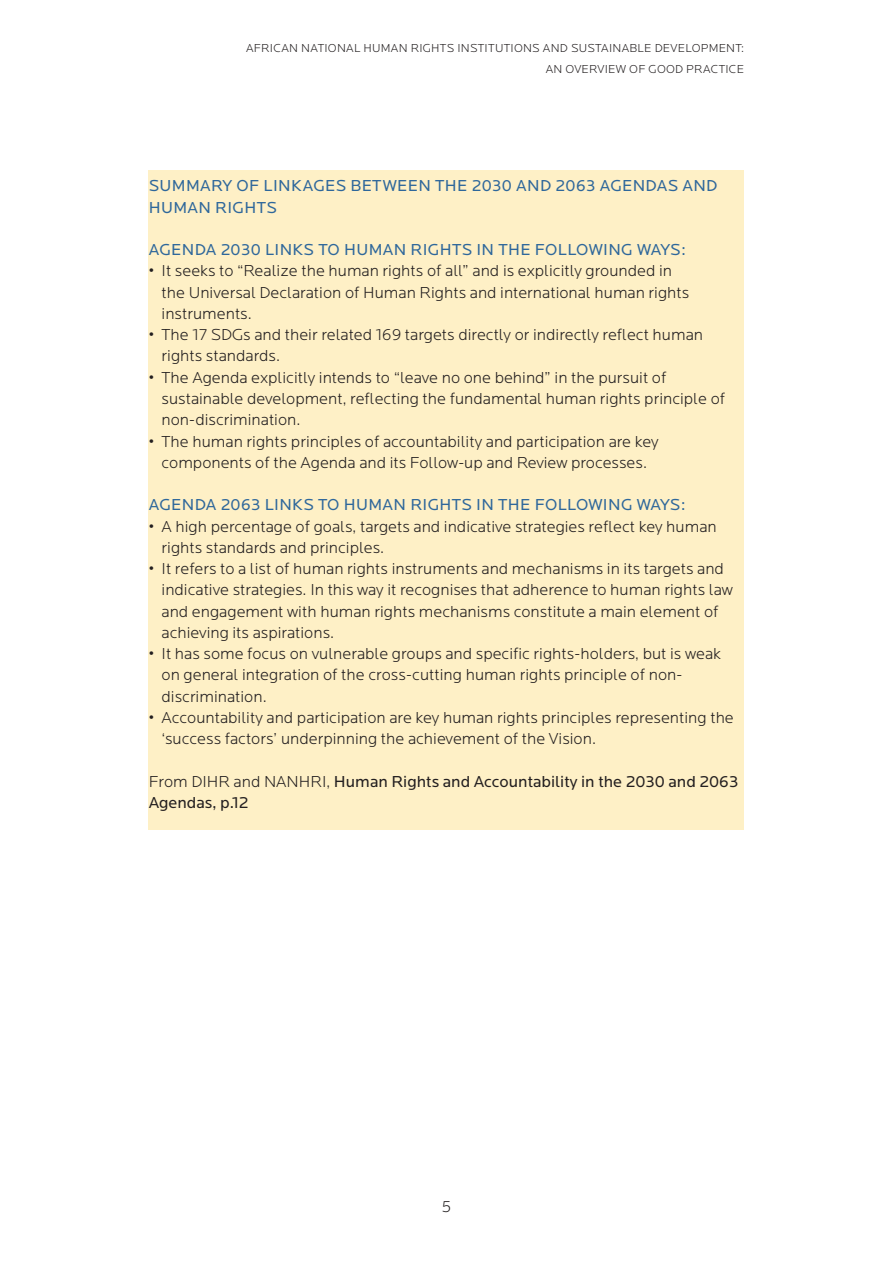
<style>
.page{position:relative;width:893px;height:1263px;background:#fff}
.page>*{position:absolute;margin:0;border:0;box-sizing:border-box;transform-origin:0 0}
.t1{font:300 16.5px/21.3px "Locator";color:#231f20}
.t2{font:16.5px/21.3px "Locator";letter-spacing:.02em;color:#2e679b}
.t3{font:16.5px/21.3px "Locator";color:#231f20}
.t4{font:300 12px/21.3px "Locator";letter-spacing:.02em;color:#231f20;text-align:right}
.s1{font-weight:300}
</style>
<div class="page">
<div style="left:149px;top:170px;width:595px;height:659px;background:#fef0c6"></div>
<p class="t4" style="left:246px;top:37px;width:499px">AFRICAN NATIONAL HUMAN RIGHTS INSTITUTIONS AND SUSTAINABLE DEVELOPMENT:<br>AN OVERVIEW OF GOOD PRACTICE</p>
<h3 class="t2" style="left:149px;top:176px;width:570px">SUMMARY OF LINKAGES BETWEEN THE 2030 AND 2063 AGENDAS AND<br>HUMAN RIGHTS</h3>
<h4 class="t2" style="left:149px;top:239px;width:538px">AGENDA 2030 LINKS TO HUMAN RIGHTS IN THE FOLLOWING WAYS:</h4>
<p class="t1" style="left:162px;top:261px;width:529px;text-indent:-13px">• It seeks to “Realize the human rights of all” and is explicitly grounded in the Universal Declaration of Human Rights and international human rights instruments.</p>
<p class="t1" style="left:162px;top:325px;width:543px;text-indent:-13px">• The 17 SDGs and their related 169 targets directly or indirectly reflect human rights standards.</p>
<p class="t1" style="left:162px;top:367px;width:565px;text-indent:-13px">• The Agenda explicitly intends to “leave no one behind” in the pursuit of sustainable development, reflecting the fundamental human rights principle of non-discrimination.</p>
<p class="t1" style="left:149px;top:431px;width:511px;text-align:center">• The human rights principles of accountability and participation are key components of the Agenda and its Follow-up and Review processes.</p>
<h4 class="t2" style="left:149px;top:495px;width:538px">AGENDA 2063 LINKS TO HUMAN RIGHTS IN THE FOLLOWING WAYS:</h4>
<p class="t1" style="left:162px;top:516px;width:557px;text-indent:-13px">• A high percentage of goals, targets and indicative strategies reflect key human rights standards and principles.</p>
<p class="t1" style="left:162px;top:558px;width:573px;text-indent:-13px">• It refers to a list of human rights instruments and mechanisms in its targets and indicative strategies. In this way it recognises that adherence to human rights law and engagement with human rights mechanisms constitute a main element of achieving its aspirations.</p>
<p class="t1" style="left:162px;top:643px;width:561px;text-indent:-13px">• It has some focus on vulnerable groups and specific rights-holders, but is weak on general integration of the cross-cutting human rights principle of non&shy;discrimination.</p>
<p class="t1" style="left:162px;top:707px;width:574px;text-indent:-13px">• Accountability and participation are key human rights principles representing the ‘success factors’ underpinning the achievement of the Vision.</p>
<p class="t3" style="left:149px;top:771px;width:591px"><span class="s1">From DIHR and NANHRI,</span> Human Rights and Accountability in the 2030 and 2063<br>Agendas, p.12</p>
<p class="t1" style="left:442px;top:1196px;width:11px">5</p>
</div>
